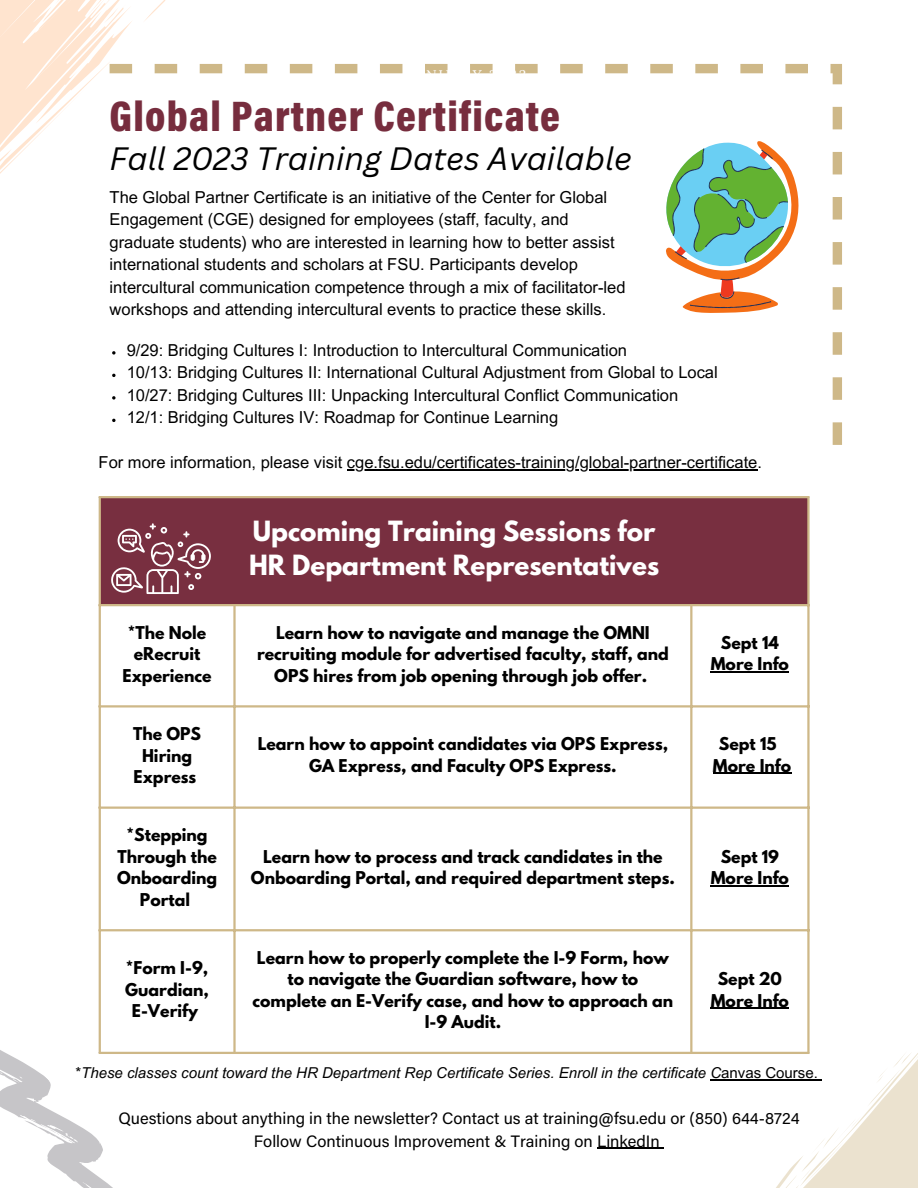
<style>
.page{position:relative;width:918px;height:1188px;background:#fff}
.page>*{position:absolute;margin:0;border:0;box-sizing:border-box;transform-origin:0 0}
.t1{font:900 43.2px "Acumin Pro Cond";letter-spacing:.03em;color:#772d3e}
.t2{font:italic 31.5px "Canva Sans";color:#000}
.t3{font:700 24.6px "League Spartan";color:#fff}
.t4{font:16.5px/22.5px "Arial MT Pro";color:#000}
.t5{font:16.5px "Acumin Pro";color:#000}
.t6{font:700 15.6px/21.3px "League Spartan";color:#000;text-align:center}
.t7{font:italic 15px "Arial MT Pro";color:#000}
.s1{font-style:normal}
</style>
<div class="page">
<svg style="left:0;top:1009px;width:151px;height:179px"></svg>
<svg style="left:0;top:0;width:166px;height:174px"></svg>
<svg style="left:110px;top:64px;width:732px;height:560px"></svg>
<svg style="left:665px;top:141px;width:133px;height:172px"></svg>
<div style="left:99px;top:497px;width:710px;height:108px;background:#782f40"></div>
<hr style="left:711px;top:672px;width:78px;height:1px;background:#000">
<hr style="left:713px;top:773px;width:78px;height:1px;background:#000">
<hr style="left:711px;top:885px;width:78px;height:1px;background:#000">
<hr style="left:99px;top:498px;width:2px;height:554px;background:#ceb888">
<hr style="left:233px;top:606px;width:3px;height:446px;background:#ceb888">
<hr style="left:690px;top:606px;width:2px;height:446px;background:#ceb888">
<hr style="left:807px;top:498px;width:3px;height:554px;background:#ceb888">
<hr style="left:99px;top:496px;width:711px;height:2px;background:#ceb888">
<hr style="left:99px;top:604px;width:711px;height:2px;background:#ceb888">
<hr style="left:99px;top:705px;width:711px;height:3px;background:#ceb888">
<hr style="left:99px;top:807px;width:711px;height:2px;background:#ceb888">
<hr style="left:99px;top:929px;width:711px;height:2px;background:#ceb888">
<hr style="left:99px;top:1052px;width:711px;height:2px;background:#ceb888">
<div style="left:826px;top:466px;width:92px;height:275px;background:#fff"></div>
<svg style="left:111px;top:523px;width:100px;height:71px"></svg>
<svg style="left:112px;top:351px;width:4px;height:4px"></svg>
<svg style="left:112px;top:374px;width:4px;height:3px"></svg>
<svg style="left:112px;top:396px;width:4px;height:4px"></svg>
<svg style="left:112px;top:419px;width:4px;height:3px"></svg>
<hr style="left:347px;top:469px;width:410px;height:1px;background:#000">
<hr style="left:597px;top:1148px;width:63px;height:1px;background:#000">
<svg style="left:700px;top:932px;width:110px;height:148px"></svg>
<hr style="left:721px;top:1080px;width:97px;height:1px;background:#000">
<svg style="left:735px;top:1010px;width:183px;height:178px"></svg>
<p class="t1" style="left:110px;top:99px;width:452px">Global Partner Certificate</p>
<p class="t2" style="left:110px;top:137px;width:524px">Fall 2023 Training Dates Available</p>
<p class="t4" style="left:110px;top:188px;width:517px">The Global Partner Certificate is an initiative of the Center for Global Engagement (CGE) designed for employees (staff, faculty, and graduate students) who are interested in learning how to better assist international students and scholars at FSU. Participants develop intercultural communication competence through a mix of facilitator-led workshops and attending intercultural events to practice these skills.</p>
<p class="t4" style="left:127px;top:341px;width:502px">9/29: Bridging Cultures I: Introduction to Intercultural Communication</p>
<p class="t4" style="left:127px;top:363px;width:593px">10/13: Bridging Cultures II: International Cultural Adjustment from Global to Local</p>
<p class="t4" style="left:127px;top:386px;width:553px">10/27: Bridging Cultures III: Unpacking Intercultural Conflict Communication</p>
<p class="t4" style="left:127px;top:408px;width:433px">12/1: Bridging Cultures IV: Roadmap for Continue Learning</p>
<p class="t4" style="left:99px;top:453px;width:665px">For more information, please visit cge.fsu.edu/certificates-training/global-partner-certificate.</p>
<p class="t3" style="left:253px;top:519px;width:404px">Upcoming Training Sessions for</p>
<p class="t3" style="left:249px;top:553px;width:412px">HR Department Representatives</p>
<p class="t6" style="left:123px;top:624px;width:90px">*The Nole eRecruit<br>Experience</p>
<p class="t6" style="left:257px;top:624px;width:413px">Learn how to navigate and manage the OMNI recruiting module for advertised faculty, staff, and<br>OPS hires from job opening through job offer.</p>
<p class="t6" style="left:721px;top:634px;width:60px">Sept 14</p>
<p class="t6" style="left:711px;top:655px;width:80px">More Info</p>
<p class="t6" style="left:133px;top:725px;width:70px">The OPS<br>Hiring<br>Express</p>
<p class="t6" style="left:258px;top:735px;width:412px">Learn how to appoint candidates via OPS Express,<br>GA Express, and Faculty OPS Express.</p>
<p class="t6" style="left:713px;top:735px;width:80px">Sept 15<br>More Info</p>
<p class="t6" style="left:117px;top:826px;width:102px">*Stepping<br>Through the<br>Onboarding<br>Portal</p>
<p class="t6" style="left:251px;top:848px;width:425px">Learn how to process and track candidates in the<br>Onboarding Portal, and required department steps.</p>
<p class="t6" style="left:711px;top:848px;width:80px">Sept 19<br>More Info</p>
<p class="t6" style="left:125px;top:959px;width:85px">*Form I-9,<br>Guardian,<br>E-Verify</p>
<p class="t6" style="left:253px;top:949px;width:422px">Learn how to properly complete the I-9 Form, how to navigate the Guardian software, how to complete an E-Verify case, and how to approach an I-9 Audit.</p>
<p class="t6" style="left:711px;top:970px;width:80px">Sept 20<br>More Info</p>
<p class="t7" style="left:75px;top:1068px;width:744px"><span class="s1">*</span>These classes count toward the HR Department Rep Certificate Series. Enroll in the certificate C<span class="s1">anvas Course.</span></p>
<p class="t5" style="left:118px;top:1112px;width:683px">Questions about anything in the newsletter? Contact us at training@fsu.edu or (850) 644-8724</p>
<p class="t5" style="left:254px;top:1135px;width:407px">Follow Continuous Improvement &amp; Training on LinkedIn</p>
</div>
